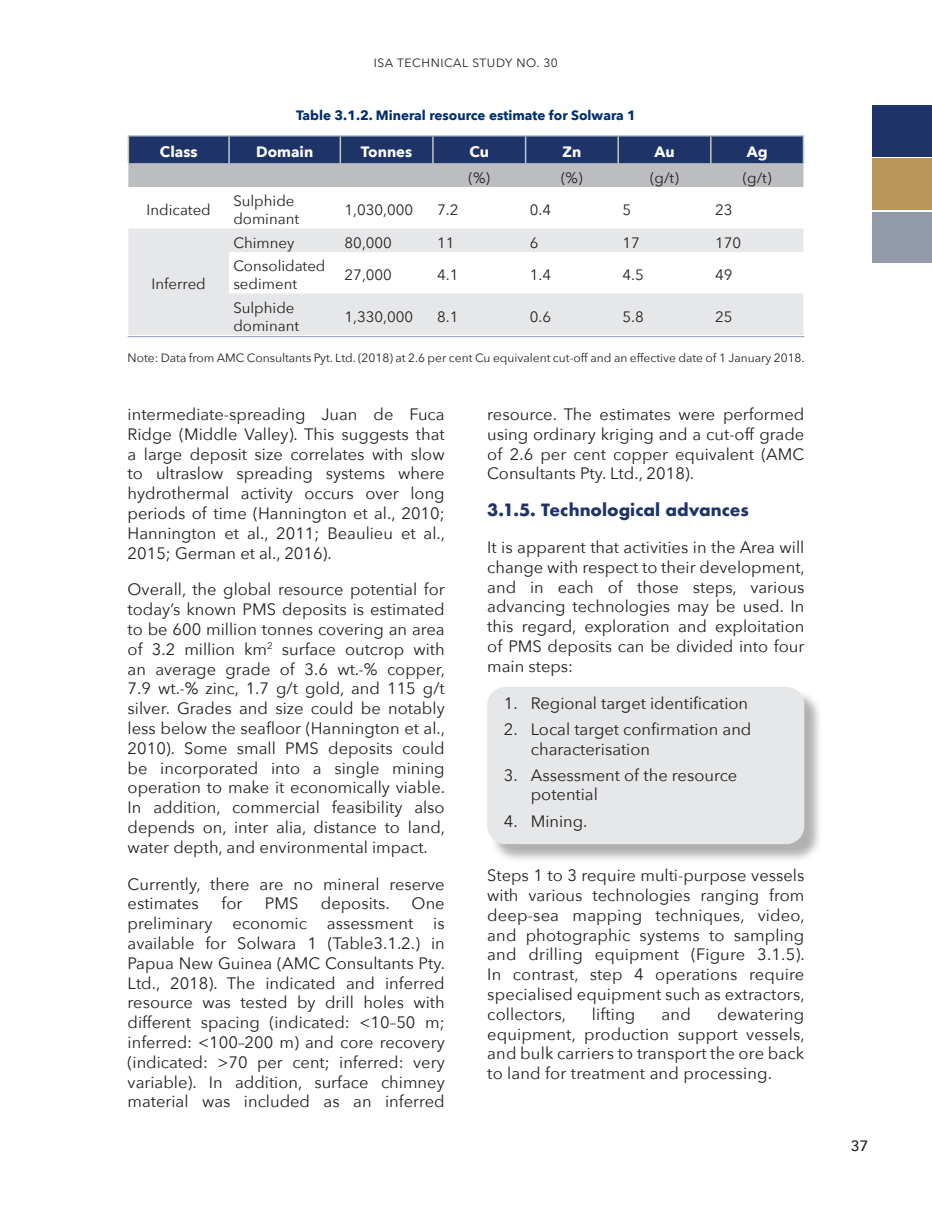
<style>
.page{position:relative;width:932px;height:1215px;background:#fff}
.page>*{position:absolute;margin:0;border:0;box-sizing:border-box;transform-origin:0 0}
.t1{font:16.5px/19.8px "Avenir Next";color:#231f20;text-align:justify}
.t2{font:700 16.5px "Futura";color:#1e3468}
.t3{font:15px/18px "Avenir Next";color:#231f20}
.t4{font:700 15px "Avenir Next";color:#fff}
.t5{font:500 15px "Avenir Next";color:#231f20}
.t6{font:700 13.5px "Avenir Next";color:#002f6c}
.t7{font:12px "Avenir Next";color:#231f20}
.t8{font:12px "Avenir Next";letter-spacing:.05em;color:#231f20}
</style>
<div class="page">
<div style="left:871px;top:105px;width:61px;height:51px;background:#1e3468"></div>
<div style="left:871px;top:158px;width:61px;height:52px;background:#ba975b"></div>
<div style="left:871px;top:212px;width:61px;height:51px;background:#939bab"></div>
<div style="left:489px;top:689px;width:333px;height:174px;background:#231f20;opacity:.35"></div>
<div style="left:487px;top:687px;width:317px;height:157px;background:#e6e7e9;border-radius:18px"></div>
<svg style="left:129px;top:228px;width:674px;height:1px"></svg>
<svg style="left:128px;top:229px;width:675px;height:106px;fill:#e6e7e9"></svg>
<hr style="left:128px;top:135px;width:101px;height:1px;background:#bfc7c7">
<hr style="left:229px;top:135px;width:111px;height:1px;background:#bfc7c7">
<hr style="left:340px;top:135px;width:93px;height:1px;background:#bfc7c7">
<hr style="left:433px;top:135px;width:92px;height:1px;background:#bfc7c7">
<hr style="left:525px;top:135px;width:93px;height:1px;background:#bfc7c7">
<hr style="left:618px;top:135px;width:92px;height:1px;background:#bfc7c7">
<hr style="left:710px;top:135px;width:94px;height:1px;background:#bfc7c7">
<svg style="left:128px;top:136px;width:675px;height:51px;background:#6a7693"></svg>
<hr style="left:802px;top:136px;width:2px;height:28px;background:#bfc7c7">
<hr style="left:128px;top:336px;width:676px;height:1px;background:#939bab">
<p class="t8" style="left:374px;top:53px;width:185px">ISA TECHNICAL STUDY NO. 30</p>
<p class="t6" style="left:296px;top:103px;width:341px">Table 3.1.2. Mineral resource estimate for Solwara 1</p>
<p class="t4" style="left:160px;top:139px;width:39px">Class</p>
<p class="t4" style="left:256px;top:139px;width:59px">Domain</p>
<p class="t4" style="left:361px;top:139px;width:53px">Tonnes</p>
<p class="t4" style="left:469px;top:139px;width:21px">Cu</p>
<p class="t4" style="left:562px;top:139px;width:20px">Zn</p>
<p class="t4" style="left:654px;top:139px;width:22px">Au</p>
<p class="t4" style="left:746px;top:139px;width:22px">Ag</p>
<p class="t3" style="left:468px;top:168px;width:23px">(%)</p>
<p class="t3" style="left:561px;top:168px;width:23px">(%)</p>
<p class="t3" style="left:650px;top:168px;width:30px">(g/t)</p>
<p class="t3" style="left:742px;top:168px;width:30px">(g/t)</p>
<p class="t3" style="left:147px;top:200px;width:66px">Indicated</p>
<p class="t3" style="left:233px;top:191px;width:67px">Sulphide dominant</p>
<p class="t3" style="left:344px;top:200px;width:70px">1,030,000</p>
<p class="t3" style="left:437px;top:200px;width:23px">7.2</p>
<p class="t3" style="left:530px;top:200px;width:23px">0.4</p>
<p class="t3" style="left:622px;top:200px;width:10px">5</p>
<p class="t3" style="left:715px;top:200px;width:19px">23</p>
<p class="t3" style="left:233px;top:233px;width:63px">Chimney</p>
<p class="t3" style="left:344px;top:233px;width:49px">80,000</p>
<p class="t3" style="left:437px;top:233px;width:19px">11</p>
<p class="t3" style="left:530px;top:233px;width:10px">6</p>
<p class="t3" style="left:622px;top:233px;width:19px">17</p>
<p class="t3" style="left:715px;top:233px;width:28px">170</p>
<p class="t3" style="left:233px;top:256px;width:94px">Consolidated sediment</p>
<p class="t3" style="left:344px;top:265px;width:49px">27,000</p>
<p class="t3" style="left:437px;top:265px;width:23px">4.1</p>
<p class="t3" style="left:530px;top:265px;width:23px">1.4</p>
<p class="t3" style="left:622px;top:265px;width:23px">4.5</p>
<p class="t3" style="left:715px;top:265px;width:19px">49</p>
<p class="t3" style="left:233px;top:298px;width:67px">Sulphide dominant</p>
<p class="t3" style="left:344px;top:307px;width:70px">1,330,000</p>
<p class="t3" style="left:437px;top:307px;width:23px">8.1</p>
<p class="t3" style="left:530px;top:307px;width:23px">0.6</p>
<p class="t3" style="left:622px;top:307px;width:23px">5.8</p>
<p class="t3" style="left:715px;top:307px;width:19px">25</p>
<p class="t7" style="left:128px;top:348px;width:678px">Note: Data from AMC Consultants Pyt. Ltd. (2018) at 2.6 per cent Cu equivalent cut-off and an effective date of 1 January 2018.</p>
<p class="t3" style="left:151px;top:274px;width:56px">Inferred</p>
<p class="t1" style="left:128px;top:404px;width:319px">intermediate-spreading Juan de Fuca Ridge (Middle Valley). This suggests that a large deposit size correlates with slow to ultraslow spreading systems where hydrothermal activity occurs over long periods of time (Hannington et al., 2010; Hannington et al., 2011; Beaulieu et al., 2015; German et al., 2016).</p>
<p class="t1" style="left:128px;top:579px;width:319px">Overall, the global resource potential for today’s known PMS deposits is estimated to be 600 million tonnes covering an area of 3.2 million km<sup>2</sup> surface outcrop with an average grade of 3.6 wt.-% copper, 7.9 wt.-% zinc, 1.7 g/t gold, and 115 g/t silver. Grades and size could be notably less below the seafloor (Hannington et al., 2010). Some small PMS deposits could be incorporated into a single mining operation to make it economically viable.<br>In addition, commercial feasibility also depends on, inter alia, distance to land, water depth, and environmental impact.</p>
<p class="t1" style="left:128px;top:873px;width:318px">Currently, there are no mineral reserve estimates</p>
<p class="t1" style="left:221px;top:893px;width:22px">for</p>
<p class="t1" style="left:265px;top:893px;width:35px">PMS</p>
<p class="t1" style="left:321px;top:893px;width:70px">deposits.</p>
<p class="t1" style="left:128px;top:893px;width:319px;text-indent:284px">One preliminary economic assessment is available for Solwara 1 (Table3.1.2.) in Papua New Guinea (AMC Consultants Pty.<br>Ltd., 2018). The indicated and inferred resource was tested by drill holes with different spacing (indicated: &lt;10–50 m; inferred: &lt;100–200 m) and core recovery (indicated: &gt;70 per cent; inferred: very variable). In addition, surface chimney material was included as an inferred</p>
<p class="t1" style="left:487px;top:404px;width:318px">resource. The estimates were performed using ordinary kriging and a cut-off grade of 2.6 per cent copper equivalent (AMC Consultants Pty. Ltd., 2018).</p>
<p class="t2" style="left:487px;top:498px;width:263px">3.1.5. Technological advances</p>
<p class="t1" style="left:487px;top:537px;width:319px">It is apparent that activities in the Area will change with respect to their development, and in each of those steps, various advancing technologies may be used. In this regard, exploration and exploitation of PMS deposits can be divided into four main steps:</p>
<p class="t1" style="left:504px;top:692px;width:246px">1. Regional target identification</p>
<p class="t1" style="left:531px;top:718px;width:222px;text-indent:-27px">2. Local target confirmation and characterisation</p>
<p class="t1" style="left:531px;top:764px;width:208px;text-indent:-27px">3. Assessment of the resource potential</p>
<p class="t1" style="left:504px;top:810px;width:85px">4. Mining.</p>
<p class="t1" style="left:487px;top:865px;width:319px">Steps 1 to 3 require multi-purpose vessels with various technologies ranging from deep-sea mapping techniques, video, and photographic systems to sampling and drilling equipment (Figure 3.1.5).<br>In contrast, step 4 operations require specialised equipment such as extractors, collectors,</p>
<p class="t1" style="left:592px;top:1003px;width:45px">lifting</p>
<p class="t1" style="left:661px;top:1003px;width:31px">and</p>
<p class="t1" style="left:487px;top:1003px;width:319px;text-indent:230px">dewatering equipment, production support vessels, and bulk carriers to transport the ore back to land for treatment and processing.</p>
<p class="t5" style="left:850px;top:1133px;width:19px">37</p>
</div>
